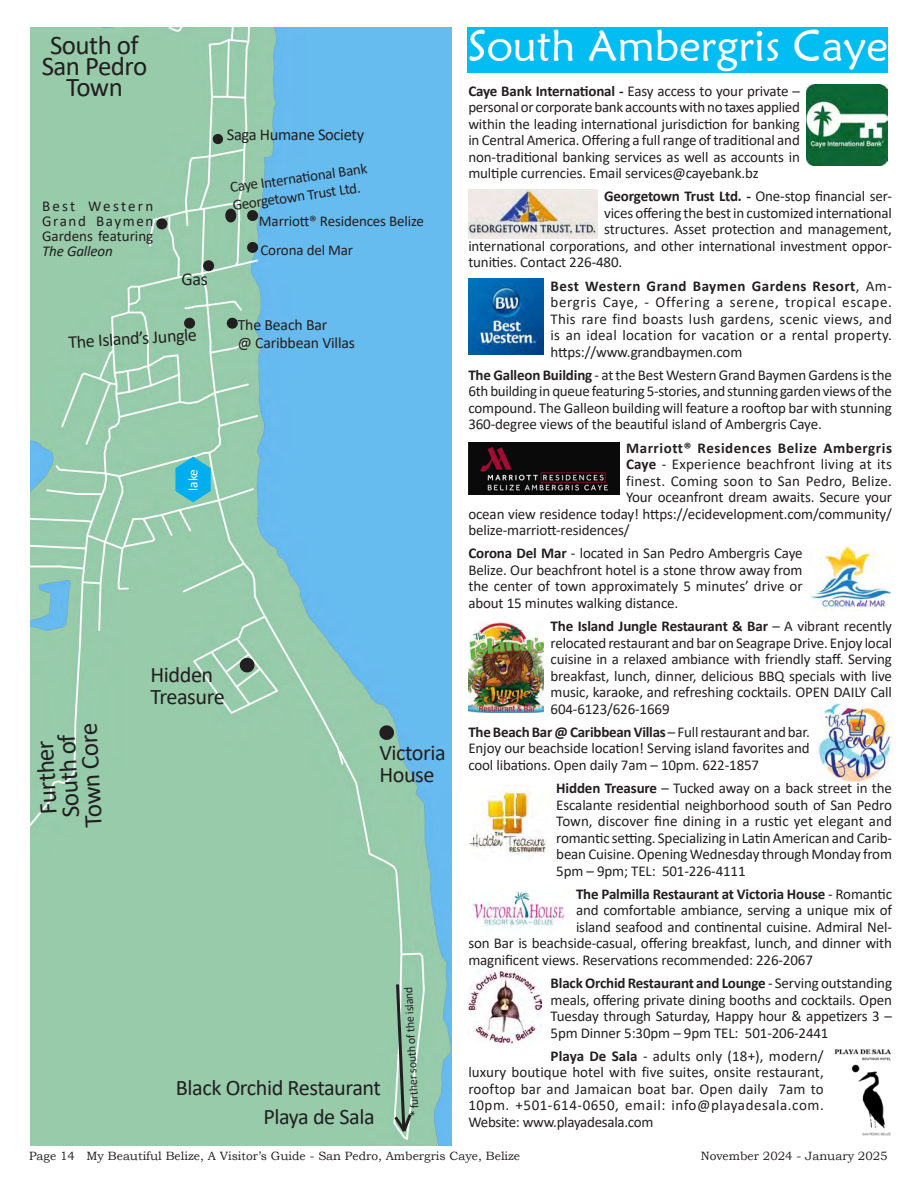
<style>
.page{position:relative;width:918px;height:1188px;background:#fff}
.page>*{position:absolute;margin:0;border:0;box-sizing:border-box;transform-origin:0 0}
.My_Beautiful_Belize{font:43.8px "Maiandra GD";color:#fff}
.My_Beautiful_Belize-2{font:27px/21px "Calibri";letter-spacing:-.02em;color:#231f20;text-align:center}
.My_Beautiful_Belize-3{font:25.35px/22.2px "Calibri";color:#231f20;text-align:center}
.My_Beautiful_Belize-4{font:22.2px/22.2px "Calibri";letter-spacing:-.02em;color:#231f20}
.My_Beautiful_Belize-5{font:18px "Calibri";color:#231f20}
.My_Beautiful_Belize-6{font:16.5px "Calibri";letter-spacing:-.02em;color:#231f20}
.My_Beautiful_Belize-7{font:15.75px "Calibri";letter-spacing:-.01em;color:#231f20}
.My_Beautiful_Belize-8{font:15px/16.5px "Calibri";letter-spacing:-.01em;color:#231f20;text-align:justify}
.My_Beautiful_Belize-9{font:15px "Calibri";letter-spacing:.015em;color:#231f20}
.My_Beautiful_Belize-10{font:700 15px "Calibri";letter-spacing:-.01em;color:#231f20}
.My_Beautiful_Belize-11{font:700 15px "Calibri";letter-spacing:.035em;color:#231f20}
.My_Beautiful_Belize-12{font:13.35px "Calibri";color:#fff}
.t1{font:12px "Bookman Old Style";color:#231f20}
.My_Beautiful_Belize-13{font:12px "Calibri";color:#231f20}
.s1{font-style:italic}
.s2{font-weight:700}
.s3{font-weight:400}
</style>
<div class="page">
<img style="left:30px;top:27px;width:421px;height:1118px">
<svg style="left:201px;top:258px;width:15px;height:15px"></svg>
<svg style="left:175px;top:457px;width:36px;height:45px;background:#28b6df"></svg>
<svg style="left:237px;top:655px;width:20px;height:20px"></svg>
<svg style="left:211px;top:132px;width:14px;height:14px"></svg>
<img style="left:468px;top:971px;width:73px;height:73px">
<svg style="left:376px;top:722px;width:20px;height:21px"></svg>
<div style="left:468px;top:27px;width:420px;height:46px;background:#01bdf2"></div>
<img style="left:469px;top:785px;width:78px;height:70px">
<img style="left:472px;top:891px;width:94px;height:36px">
<img style="left:834px;top:1049px;width:58px;height:87px">
<svg style="left:391px;top:981px;width:23px;height:154px;background:#8eb59c"></svg>
<div style="left:226px;top:210px;width:9px;height:11px;background:#231f20;border-radius:50%"></div>
<div style="left:225px;top:209px;width:11px;height:13px;border:2px solid #231f20;border-radius:50%"></div>
<div style="left:248px;top:211px;width:9px;height:9px;background:#231f20;border-radius:50%"></div>
<div style="left:247px;top:210px;width:11px;height:11px;border:2px solid #231f20;border-radius:50%"></div>
<div style="left:228px;top:319px;width:9px;height:9px;background:#231f20;border-radius:50%"></div>
<div style="left:227px;top:318px;width:11px;height:11px;border:2px solid #231f20;border-radius:50%"></div>
<div style="left:158px;top:220px;width:8px;height:8px;background:#231f20;border-radius:50%"></div>
<div style="left:156px;top:218px;width:11px;height:11px;border:2px solid #231f20;border-radius:50%"></div>
<img style="left:807px;top:84px;width:81px;height:82px">
<img style="left:468px;top:189px;width:129px;height:49px">
<img style="left:818px;top:702px;width:74px;height:81px">
<img style="left:468px;top:279px;width:76px;height:75px">
<img style="left:468px;top:442px;width:151px;height:52px">
<img style="left:468px;top:621px;width:76px;height:92px">
<svg style="left:182px;top:315px;width:15px;height:16px"></svg>
<img style="left:809px;top:546px;width:83px;height:64px">
<div style="left:248px;top:243px;width:9px;height:9px;background:#231f20;border-radius:50%"></div>
<div style="left:247px;top:242px;width:11px;height:11px;border:2px solid #231f20;border-radius:50%"></div>
<p class="My_Beautiful_Belize-2" style="left:50px;top:34px;width:90px">South of</p>
<p class="My_Beautiful_Belize-2" style="left:42px;top:55px;width:107px">San Pedro<br>Town</p>
<p class="My_Beautiful_Belize-8" style="left:42px;top:198px;width:113px;line-height:15px">Best Western Grand Baymen Gardens featuring <span class="s1">The Galleon</span></p>
<p class="My_Beautiful_Belize-5" style="left:182px;top:266px;width:28px">Gas</p>
<p class="My_Beautiful_Belize-5" style="left:68px;top:330px;width:130px;rotate:-4deg">The Island’s Jungle</p>
<p class="My_Beautiful_Belize-6" style="left:227px;top:123px;width:139px">Saga Humane Society</p>
<p class="My_Beautiful_Belize-8" style="left:229px;top:179px;width:140px;rotate:-8deg">Caye Internati onal Bank</p>
<p class="My_Beautiful_Belize-8" style="left:231px;top:197px;width:131px;rotate:-8deg">Georgetown Trust Ltd.</p>
<p class="My_Beautiful_Belize-8" style="left:259px;top:212px;width:167px">Marriott® Residences Belize</p>
<p class="My_Beautiful_Belize-8" style="left:260px;top:241px;width:94px">Corona del Mar</p>
<p class="My_Beautiful_Belize-7" style="left:238px;top:313px;width:91px">The Beach Bar</p>
<p class="My_Beautiful_Belize-7" style="left:238px;top:332px;width:119px">@ Caribbean Villas</p>
<p class="My_Beautiful_Belize-12" style="left:184px;top:491px;width:23px;rotate:-90deg">lake</p>
<p class="My_Beautiful_Belize-3" style="left:37px;top:830px;width:106px;rotate:-93deg">Further<br>South of<br>Town Core</p>
<p class="My_Beautiful_Belize-4" style="left:151px;top:663px;width:64px">Hidden</p>
<p class="My_Beautiful_Belize-4" style="left:151px;top:685px;width:76px">Treasure</p>
<p class="My_Beautiful_Belize-4" style="left:379px;top:741px;width:68px">Victoria<br>House</p>
<p class="My_Beautiful_Belize-4" style="left:176px;top:1076px;width:207px">Black Orchid Restaurant</p>
<p class="My_Beautiful_Belize-4" style="left:264px;top:1105px;width:113px">Playa de Sala</p>
<p class="My_Beautiful_Belize-13" style="left:407px;top:1117px;width:131px;rotate:-93deg">* further south of the island</p>
<p class="My_Beautiful_Belize" style="left:468px;top:18px;width:422px">South Ambergris Caye</p>
<p class="My_Beautiful_Belize-8" style="left:468px;top:82px;width:333px"><span class="s2">Caye Bank International -</span> Easy access to your private – personal or corporate bank accounts with no taxes applied within the leading international jurisdiction for banking in Central America. Offering a full range of traditional and non-traditional banking services as well as accounts in multiple currencies. Email services@cayebank.bz</p>
<p class="My_Beautiful_Belize-8" style="left:604px;top:188px;width:289px"><span class="s2">Georgetown Trust Ltd. -</span> One-stop financial ser-</p>
<p class="My_Beautiful_Belize-8" style="left:604px;top:204px;width:289px">vices offering the best in customized international</p>
<p class="My_Beautiful_Belize-8" style="left:604px;top:221px;width:289px">structures. Asset protection and management,</p>
<p class="My_Beautiful_Belize-8" style="left:468px;top:237px;width:425px">international corporations, and other international investment oppor-</p>
<p class="My_Beautiful_Belize-8" style="left:468px;top:254px;width:155px">tunities. Contact 226-480.</p>
<p class="My_Beautiful_Belize-8" style="left:551px;top:277px;width:343px"><span class="s2">Best Western Grand Baymen Gardens Resort</span>, Am&shy;bergris Caye, - Offering a serene, tropical escape.<br>This rare find boasts lush gardens, scenic views, and is an ideal location for vacation or a rental property. https://www.grandbaymen.com</p>
<p class="My_Beautiful_Belize-8" style="left:468px;top:366px;width:425px"><span class="s2">The Galleon Building</span> - at the Best Western Grand Baymen Gardens is the 6th building in queue featuring 5-stories, and stunning garden views of the compound. The Galleon building will feature a rooftop bar with stunning 360-degree views of the beautiful island of Ambergris Caye.</p>
<p class="My_Beautiful_Belize-11" style="left:626px;top:437px;width:268px">Marriott® Residences Belize Ambergris</p>
<p class="My_Beautiful_Belize-9" style="left:626px;top:454px;width:268px"><span class="s2">Caye</span> - Experience beachfront living at its</p>
<p class="My_Beautiful_Belize-9" style="left:626px;top:470px;width:267px">finest. Coming soon to San Pedro, Belize.</p>
<p class="My_Beautiful_Belize-8" style="left:626px;top:488px;width:267px">Your oceanfront dream awaits. Secure your</p>
<p class="My_Beautiful_Belize-8" style="left:468px;top:505px;width:425px">ocean view residence today! https://ecidevelopment.com/community/</p>
<p class="My_Beautiful_Belize-8" style="left:468px;top:521px;width:163px">belize-marriott-residences/</p>
<p class="My_Beautiful_Belize-8" style="left:468px;top:545px;width:336px"><span class="s2">Corona Del Mar</span> - located in San Pedro Ambergris Caye Belize. Our beachfront hotel is a stone throw away from the center of town approximately 5 minutes’ drive or about 15 minutes walking distance.</p>
<p class="My_Beautiful_Belize-8" style="left:551px;top:617px;width:343px"><span class="s2">The Island Jungle Restaurant &amp; Bar</span> – A vibrant recently relocated restaurant and bar on Seagrape Drive. Enjoy local cuisine in a relaxed ambiance with friendly staff. Serving breakfast, lunch, dinner, delicious BBQ specials with live music, karaoke, and refreshing cocktails. OPEN DAILY Call 604-6123/626-1669</p>
<p class="My_Beautiful_Belize-8" style="left:468px;top:723px;width:343px"><span class="s2">The Beach Bar @ Caribbean Villas</span> – Full restaurant and bar.<br>Enjoy our beachside location! Serving island favorites and cool libations. Open daily 7am – 10pm. 622-1857</p>
<p class="My_Beautiful_Belize-8" style="left:556px;top:779px;width:337px"><span class="s2">Hidden Treasure</span> – Tucked away on a back street in the Escalante residential neighborhood south of San Pedro Town, discover fine dining in a rustic yet elegant and romantic setting. Specializing in Latin American and Carib&shy;bean Cuisine. Opening Wednesday through Monday from 5pm – 9pm; TEL: 501-226-4111</p>
<p class="My_Beautiful_Belize-10" style="left:576px;top:883px;width:318px">The Palmilla Restaurant at Victoria House <span class="s3">- Romantic</span></p>
<p class="My_Beautiful_Belize-8" style="left:576px;top:902px;width:318px">and comfortable ambiance, serving a unique mix of</p>
<p class="My_Beautiful_Belize-8" style="left:576px;top:918px;width:318px">island seafood and continental cuisine. Admiral Nel-</p>
<p class="My_Beautiful_Belize-8" style="left:468px;top:935px;width:425px">son Bar is beachside-casual, offering breakfast, lunch, and dinner with</p>
<p class="My_Beautiful_Belize-8" style="left:468px;top:951px;width:346px">magnificent views. Reservations recommended: 226-2067</p>
<p class="My_Beautiful_Belize-8" style="left:551px;top:974px;width:343px"><span class="s2">Black Orchid Restaurant and Lounge</span> - Serving outstanding meals, offering private dining booths and cocktails. Open Tuesday through Saturday, Happy hour &amp; appetizers 3 – 5pm Dinner 5:30pm – 9pm TEL: 501-206-2441</p>
<p class="My_Beautiful_Belize-8" style="left:468px;top:1047px;width:357px;text-indent:82px"><span class="s2">Playa De Sala</span> - adults only (18+), modern/ luxury boutique hotel with five suites, onsite restaurant, rooftop bar and Jamaican boat bar. Open daily 7am to 10pm. +501-614-0650, email: info@playadesala.com.<br>Website: www.playadesala.com</p>
<p class="t1" style="left:29px;top:1148px;width:493px">Page 14 My Beautiful Belize, A Visitor’s Guide - San Pedro, Ambergris Caye, Belize</p>
<p class="t1" style="left:701px;top:1148px;width:188px">November 2024 - January 2025</p>
</div>
